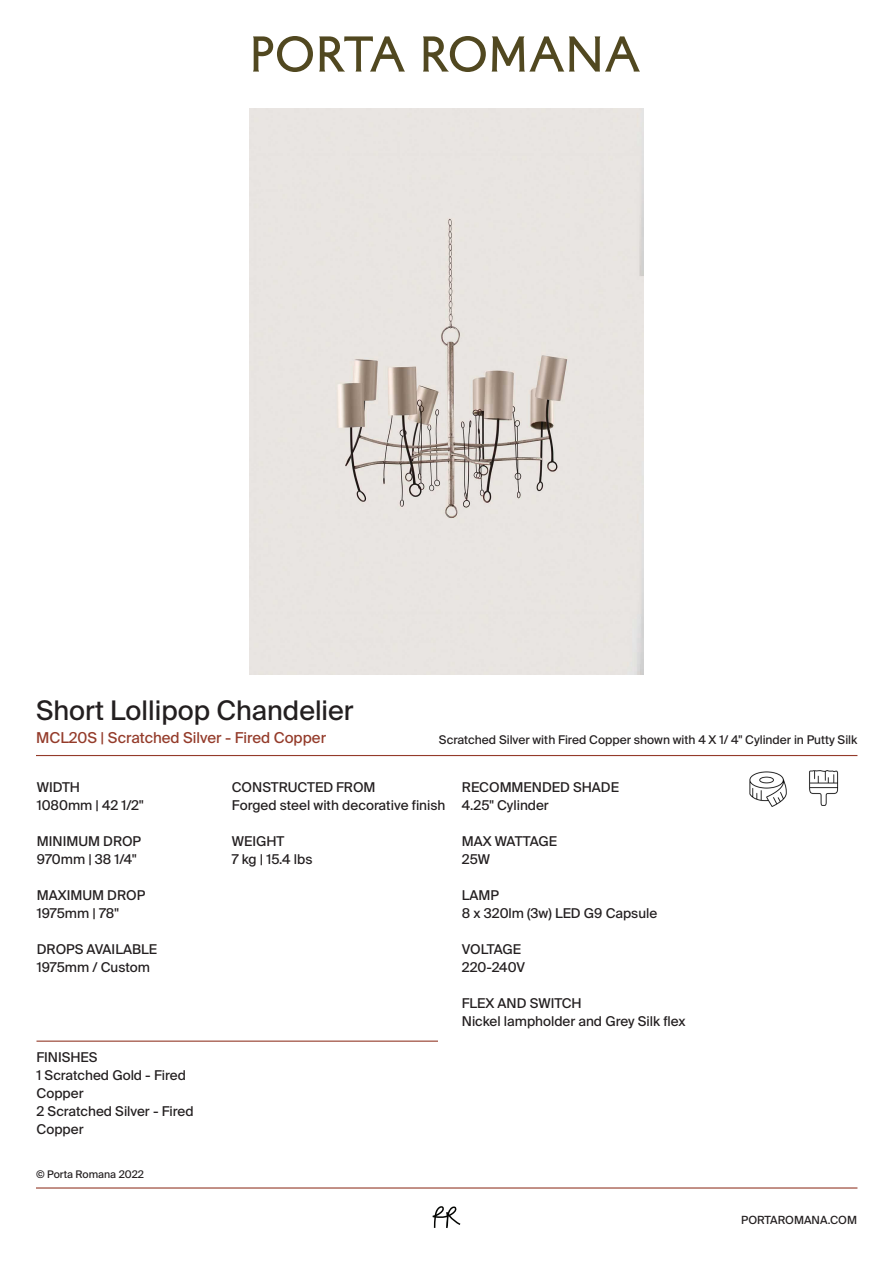
<style>
.page{position:relative;width:893px;height:1263px;background:#fff}
.page>*{position:absolute;margin:0;border:0;box-sizing:border-box;transform-origin:0 0}
.t1{font:27px "Suisse Intl";color:#231f20}
.t2{font:15px "Suisse Intl";color:#943b2a}
.t3{font:13.5px/18px "Suisse Intl";color:#231f20}
.t4{font:12px "Suisse Intl";color:#231f20}
.t5{font:11.25px "Suisse Intl";color:#231f20}
.t6{font:10.5px "Suisse Intl";color:#231f20}
</style>
<div class="page">
<hr style="left:36px;top:755px;width:821px;height:1px;background:#943b2a">
<div style="left:250px;top:108px;width:393px;height:566px;background:#e9e5e2"></div>
<svg style="left:253px;top:36px;width:60px;height:36px"></svg>
<svg style="left:319px;top:36px;width:86px;height:36px"></svg>
<svg style="left:423px;top:36px;width:63px;height:36px"></svg>
<svg style="left:492px;top:36px;width:148px;height:36px"></svg>
<hr style="left:36px;top:1040px;width:402px;height:2px;background:#943b2a">
<svg style="left:433px;top:1206px;width:27px;height:22px"></svg>
<hr style="left:36px;top:1187px;width:821px;height:1px;background:#943b2a">
<img style="left:749px;top:772px;width:38px;height:35px">
<img style="left:809px;top:771px;width:30px;height:35px">
<h1 class="t1" style="left:36px;top:695px;width:319px">Short Lollipop Chandelier</h1>
<p class="t2" style="left:36px;top:729px;width:291px">MCL20S | Scratched Silver - Fired Copper</p>
<p class="t4" style="left:439px;top:733px;width:420px">Scratched Silver with Fired Copper shown with 4 X 1/ 4" Cylinder in Putty Silk</p>
<p class="t3" style="left:37px;top:778px;width:108px">WIDTH<br>1080mm | 42 1/2"</p>
<p class="t3" style="left:37px;top:832px;width:106px">MINIMUM DROP<br>970mm | 38 1/4"</p>
<p class="t3" style="left:37px;top:886px;width:110px">MAXIMUM DROP<br>1975mm | 78"</p>
<p class="t3" style="left:37px;top:940px;width:122px">DROPS AVAILABLE<br>1975mm / Custom</p>
<p class="t3" style="left:36px;top:1048px;width:159px">FINISHES<br>1 Scratched Gold - Fired<br>Copper<br>2 Scratched Silver - Fired<br>Copper</p>
<p class="t6" style="left:36px;top:1168px;width:109px">© Porta Romana 2022</p>
<p class="t3" style="left:232px;top:778px;width:215px">CONSTRUCTED FROM<br>Forged steel with decorative finish</p>
<p class="t3" style="left:232px;top:832px;width:82px">WEIGHT<br>7 kg | 15.4 lbs</p>
<p class="t3" style="left:462px;top:778px;width:159px">RECOMMENDED SHADE<br>4.25" Cylinder</p>
<p class="t3" style="left:462px;top:832px;width:97px">MAX WATTAGE<br>25W</p>
<p class="t3" style="left:462px;top:886px;width:197px">LAMP<br>8 x 320lm (3w) LED G9 Capsule</p>
<p class="t3" style="left:462px;top:940px;width:65px">VOLTAGE<br>220-240V</p>
<p class="t3" style="left:462px;top:994px;width:225px">FLEX AND SWITCH<br>Nickel lampholder and Grey Silk flex</p>
<p class="t5" style="left:741px;top:1213px;width:117px">PORTAROMANA.COM</p>
</div>
